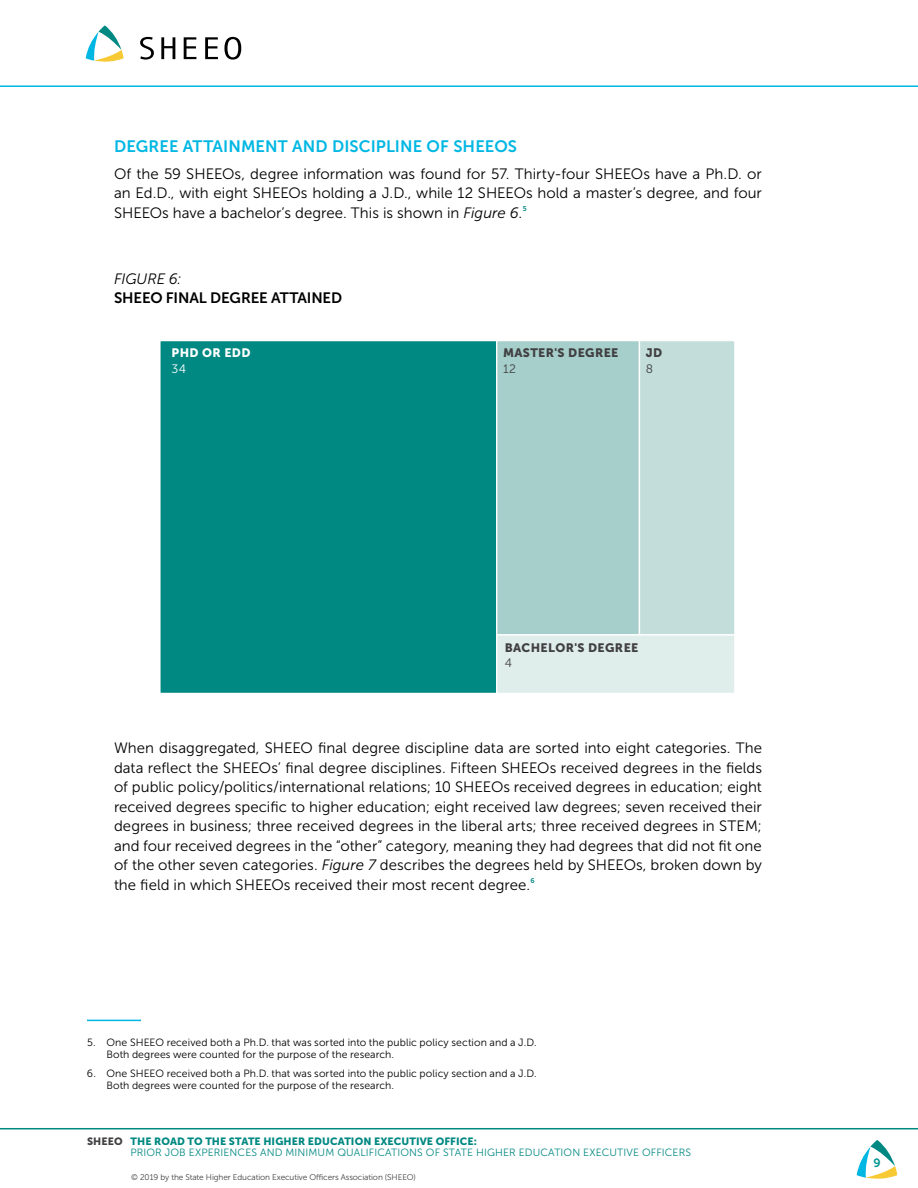
<style>
.page{position:relative;width:918px;height:1188px;background:#fff}
.page>*{position:absolute;margin:0;border:0;box-sizing:border-box;transform-origin:0 0}
.t1{font:16.5px "Museo Sans 700";letter-spacing:.005em;color:#00b7e3}
.t2{font:15px/19.5px "Museo Sans 300";letter-spacing:.005em;color:#000;text-align:justify}
.t3{font:15px "Museo Sans 700";letter-spacing:-.01em;color:#000}
.t4{font:italic 15px "Museo Sans 300";letter-spacing:-.005em;color:#000}
.t5{font:12.15px "Museo Sans 900";letter-spacing:.03em;color:#414042}
.t6{font:12.15px "Museo Sans 900";letter-spacing:.03em;color:#fff}
.t7{font:12.15px "Museo Sans 300";color:#414042}
.t8{font:12.15px "Museo Sans 300";color:#fff}
.t9{font:12px "Museo Sans 700";color:#009590}
.t10{font:10.5px/12px "Museo Sans 300";letter-spacing:.005em;color:#000}
.t11{font:10.5px "Museo Sans 300";letter-spacing:.01em;color:#008882}
.t12{font:10.5px "Museo Sans 900";letter-spacing:.01em;color:#008882}
.t13{font:8.25px "Museo Sans 300";letter-spacing:-.01em;color:#404042}
.t14{font:7.05px "Museo Sans 700";color:#008882}
.s1{font-style:italic}
.s2{color:#414042}
</style>
<div class="page">
<hr style="left:0;top:1128px;width:918px;height:1px;background:#008882">
<svg style="left:86px;top:25px;width:38px;height:37px"></svg>
<svg style="left:140px;top:37px;width:14px;height:23px"></svg>
<svg style="left:161px;top:37px;width:14px;height:22px"></svg>
<svg style="left:184px;top:37px;width:12px;height:22px"></svg>
<svg style="left:205px;top:37px;width:13px;height:22px"></svg>
<svg style="left:224px;top:37px;width:17px;height:23px"></svg>
<svg style="left:857px;top:1140px;width:40px;height:39px"></svg>
<hr style="left:0;top:85px;width:918px;height:2px;background:#00b7e3">
<hr style="left:87px;top:1020px;width:54px;height:1px;background:#00b7e3">
<div style="left:160px;top:341px;width:337px;height:352px;background:#008882"></div>
<div style="left:159px;top:340px;width:338px;height:354px;border:1px solid #fff"></div>
<div style="left:497px;top:341px;width:142px;height:294px;background:#a6ceca"></div>
<div style="left:496px;top:340px;width:144px;height:296px;border:1px solid #fff"></div>
<div style="left:639px;top:341px;width:96px;height:294px;background:#c2ddda"></div>
<div style="left:639px;top:340px;width:97px;height:296px;border:1px solid #fff"></div>
<div style="left:497px;top:635px;width:238px;height:58px;background:#dfedeb"></div>
<div style="left:496px;top:634px;width:240px;height:60px;border:1px solid #fff"></div>
<p class="t1" style="left:114px;top:138px;width:405px">DEGREE ATTAINMENT AND DISCIPLINE OF SHEEOS</p>
<p class="t2" style="left:114px;top:164px;width:649px">Of the 59 SHEEOs, degree information was found for 57. Thirty-four SHEEOs have a Ph.D. or an Ed.D., with eight SHEEOs holding a J.D., while 12 SHEEOs hold a master’s degree, and four SHEEOs have a bachelor’s degree. This is shown in <span class="s1">Figure 6</span>.</p>
<p class="t14" style="left:523px;top:204px;width:5px">5</p>
<p class="t4" style="left:114px;top:270px;width:69px">FIGURE 6:</p>
<p class="t3" style="left:114px;top:290px;width:230px">SHEEO FINAL DEGREE ATTAINED</p>
<p class="t6" style="left:172px;top:346px;width:80px">PHD OR EDD</p>
<p class="t8" style="left:172px;top:362px;width:16px">34</p>
<p class="t5" style="left:503px;top:346px;width:117px">MASTER'S DEGREE</p>
<p class="t7" style="left:503px;top:362px;width:14px">12</p>
<p class="t5" style="left:646px;top:346px;width:18px">JD</p>
<p class="t7" style="left:646px;top:362px;width:9px">8</p>
<p class="t5" style="left:505px;top:641px;width:135px">BACHELOR'S DEGREE</p>
<p class="t7" style="left:505px;top:657px;width:9px">4</p>
<p class="t2" style="left:114px;top:738px;width:650px">When disaggregated, SHEEO final degree discipline data are sorted into eight categories. The data reflect the SHEEOs’ final degree disciplines. Fifteen SHEEOs received degrees in the fields of public policy/politics/international relations; 10 SHEEOs received degrees in education; eight received degrees specific to higher education; eight received law degrees; seven received their degrees in business; three received degrees in the liberal arts; three received degrees in STEM; and four received degrees in the “other” category, meaning they had degrees that did not fit one of the other seven categories. <span class="s1">Figure 7</span> describes the degrees held by SHEEOs, broken down by the field in which SHEEOs received their most recent degree.</p>
<p class="t14" style="left:531px;top:876px;width:6px">6</p>
<p class="t10" style="left:106px;top:1036px;width:432px;text-indent:-19px">5. One SHEEO received both a Ph.D. that was sorted into the public policy section and a J.D.<br>Both degrees were counted for the purpose of the research.</p>
<p class="t10" style="left:106px;top:1067px;width:432px;text-indent:-19px">6. One SHEEO received both a Ph.D. that was sorted into the public policy section and a J.D.<br>Both degrees were counted for the purpose of the research.</p>
<p class="t12" style="left:87px;top:1135px;width:391px"><span class="s2">SHEEO</span> THE ROAD TO THE STATE HIGHER EDUCATION EXECUTIVE OFFICE:</p>
<p class="t11" style="left:131px;top:1147px;width:562px">PRIOR JOB EXPERIENCES AND MINIMUM QUALIFICATIONS OF STATE HIGHER EDUCATION EXECUTIVE OFFICERS</p>
<p class="t13" style="left:131px;top:1172px;width:286px">© 2019 by the State Higher Education Executive Officers Association (SHEEO)</p>
<p class="t9" style="left:873px;top:1156px;width:9px">9</p>
</div>
